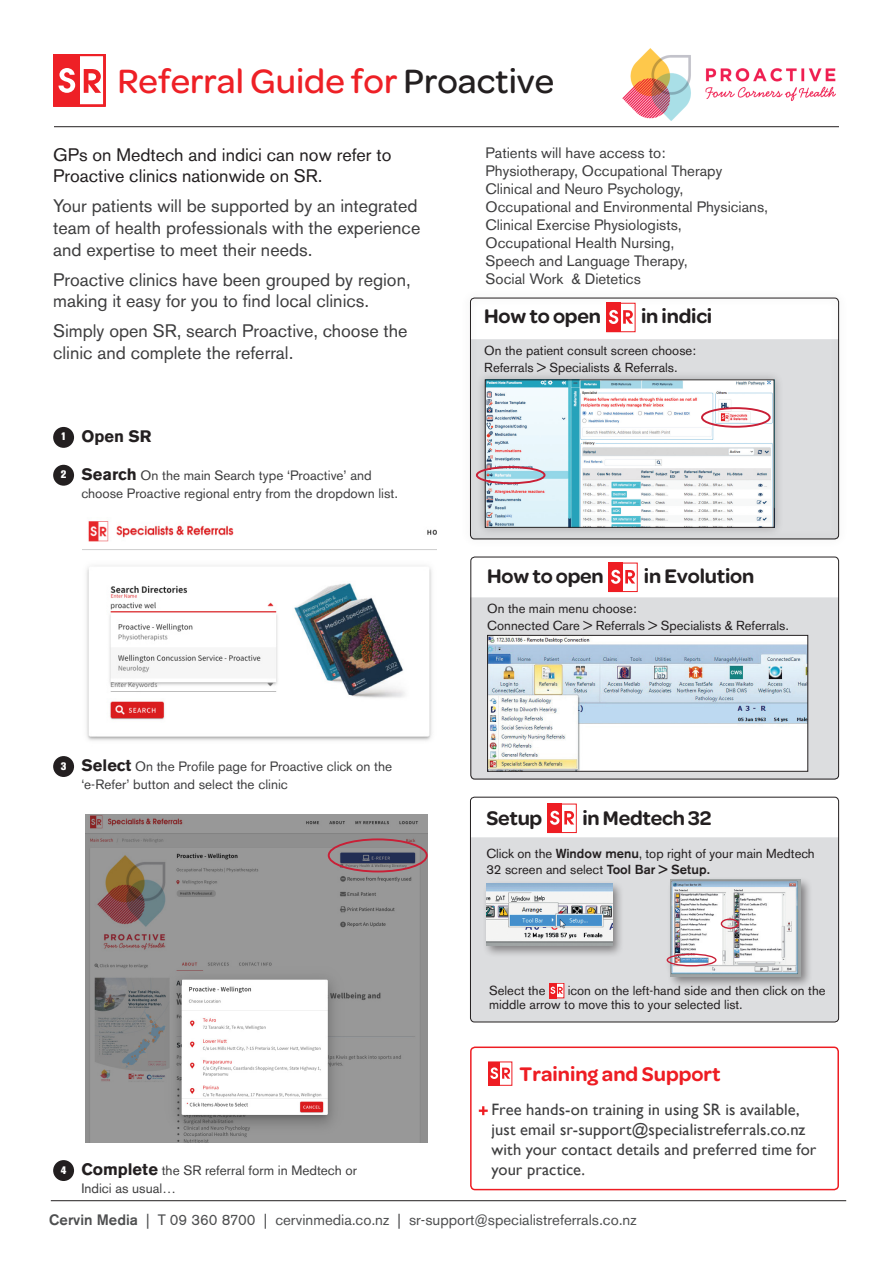
<style>
.page{position:relative;width:893px;height:1263px;background:#fff}
.page>*{position:absolute;margin:0;border:0;box-sizing:border-box;transform-origin:0 0}
.t1{font:500 36px "Omnes";color:#ee2026}
.guide_subhead{font:600 21px "Omnes";letter-spacing:-.01em;color:#231f20}
.guide_subhead-2{font:600 21px "Omnes";color:#ee1d23}
.t2{font:18px/21.6px "Akzidenz Grotesk BQ";color:#3e3e3f}
.t3{font:18px/21.6px "Akzidenz Grotesk BQ";color:#231f20}
.t4{font:16.5px/19.8px "Gill Sans";letter-spacing:.005em;color:#3e3e3f}
.t5{font:700 16.5px "Akzidenz Grotesk BQ";color:#231f20}
.t6{font:15px "Akzidenz Grotesk BQ";color:#3e3e3f}
.t7{font:15px "Akzidenz Grotesk BQ";color:#4e4f50}
.t8{font:13.5px/18px "Akzidenz Grotesk BQ";color:#3e3e3f}
.guide_bullet{font:13.05px/15.9px "Akzidenz Grotesk BQ";color:#231f20}
.t9{font:800 10.8px "Akzidenz Grotesk BQ";color:#fff}
.s1{color:#231f20}
.s2{font-weight:700;font-size:16.5px;color:#231f20}
.s3{font-weight:500}
</style>
<div class="page">
<hr style="left:51px;top:1200px;width:795px;height:1px;background:#231f20">
<div style="left:53px;top:465px;width:21px;height:21px;background:#231f20;border-radius:50%"></div>
<div style="left:53px;top:756px;width:21px;height:21px;background:#231f20;border-radius:50%"></div>
<div style="left:53px;top:1160px;width:21px;height:21px;background:#231f20;border-radius:50%"></div>
<hr style="left:54px;top:126px;width:785px;height:1px;background:#231f20">
<img style="left:86px;top:815px;width:342px;height:327px">
<div style="left:53px;top:427px;width:21px;height:21px;background:#231f20;border-radius:50%"></div>
<div style="left:470px;top:597px;width:369px;height:183px;background:#dcdddf"></div>
<div style="left:470px;top:557px;width:369px;height:222px;border:1px solid #231f20;border-radius:4px"></div>
<img style="left:489px;top:637px;width:317px;height:133px">
<div style="left:487px;top:635px;width:321px;height:137px;border:1px solid #231f20"></div>
<div style="left:608px;top:563px;width:15px;height:29px;background:#ee1d23"></div>
<svg style="left:611px;top:570px;width:24px;height:14px"></svg>
<div style="left:608px;top:563px;width:30px;height:29px;border:1px solid #ee1d23"></div>
<div style="left:461px;top:289px;width:387px;height:259px;background:#231f20;opacity:.3"></div>
<div style="left:470px;top:298px;width:369px;height:241px;border:1px solid #231f20;border-radius:4px"></div>
<div style="left:621px;top:303px;width:14px;height:29px;background:#fff"></div>
<div style="left:606px;top:303px;width:15px;height:29px;background:#ee1d23"></div>
<svg style="left:609px;top:310px;width:24px;height:14px"></svg>
<div style="left:606px;top:303px;width:30px;height:29px;border:1px solid #ee1d23"></div>
<div style="left:476px;top:370px;width:308px;height:167px;background:#231f20;opacity:.3"></div>
<img style="left:487px;top:381px;width:285px;height:145px">
<div style="left:485px;top:379px;width:289px;height:149px;border:1px solid #231f20"></div>
<div style="left:476px;top:466px;width:69px;height:18px;border:2px solid #c91f36;border-radius:50%"></div>
<div style="left:701px;top:407px;width:70px;height:21px;border:2px solid #c91f36;border-radius:50%"></div>
<div style="left:470px;top:837px;width:369px;height:185px;background:#dcdddf"></div>
<div style="left:470px;top:797px;width:369px;height:225px;border:1px solid #231f20;border-radius:4px"></div>
<div style="left:483px;top:880px;width:142px;height:77px;background:#231f20;opacity:.5"></div>
<img style="left:486px;top:883px;width:126px;height:62px">
<div style="left:663px;top:876px;width:149px;height:113px;background:#231f20;opacity:.5"></div>
<img style="left:670px;top:879px;width:130px;height:98px">
<div style="left:667px;top:953px;width:49px;height:13px;border:1px solid #c91f36;border-radius:50%"></div>
<div style="left:721px;top:918px;width:18px;height:11px;border:1px solid #c91f36;border-radius:50%"></div>
<div style="left:547px;top:804px;width:15px;height:29px;background:#ee1d23"></div>
<svg style="left:550px;top:811px;width:24px;height:14px"></svg>
<div style="left:547px;top:803px;width:30px;height:30px;border:1px solid #ee1d23"></div>
<svg style="left:557px;top:985px;width:5px;height:11px"></svg>
<div style="left:549px;top:983px;width:8px;height:15px;background:#ee1d23"></div>
<svg style="left:551px;top:987px;width:11px;height:7px"></svg>
<div style="left:549px;top:983px;width:15px;height:15px;border:1px solid #ee1d23"></div>
<div style="left:470px;top:1046px;width:369px;height:144px;border:2px solid #ee1d23;border-radius:4px"></div>
<svg style="left:479px;top:1106px;width:9px;height:9px"></svg>
<img style="left:83px;top:521px;width:353px;height:220px">
<div style="left:328px;top:838px;width:100px;height:34px;border:2px solid #c91f36;border-radius:50%"></div>
<div style="left:53px;top:54px;width:53px;height:53px;background:#ee252a"></div>
<div style="left:53px;top:54px;width:52px;height:52px;background:#fff;border:2px solid #ee2026"></div>
<div style="left:54px;top:54px;width:25px;height:52px;background:#ee2026"></div>
<svg style="left:57px;top:66px;width:47px;height:62px"></svg>
<img style="left:608px;top:48px;width:231px;height:80px">
<div style="left:488px;top:1062px;width:12px;height:23px;background:#ee1d23"></div>
<svg style="left:490px;top:1067px;width:20px;height:12px"></svg>
<div style="left:488px;top:1061px;width:24px;height:25px;border:1px solid #ee1d23"></div>
<p class="t1" style="left:117px;top:61px;width:438px">Referral Guide for <span class="s1">Proactive</span></p>
<p class="t3" style="left:53px;top:144px;width:340px">GPs on Medtech and indici can now refer to<br>Proactive clinics nationwide on SR.</p>
<p class="t2" style="left:53px;top:195px;width:369px">Your patients will be supported by an integrated team of health professionals with the experience and expertise to meet their needs.</p>
<p class="t2" style="left:53px;top:269px;width:359px">Proactive clinics have been grouped by region, making it easy for you to find local clinics.</p>
<p class="t2" style="left:53px;top:320px;width:356px">Simply open SR, search Proactive, choose the clinic and complete the referral.</p>
<p class="t9" style="left:61px;top:430px;width:7px">1</p>
<p class="t5" style="left:81px;top:427px;width:72px">Open SR</p>
<p class="t9" style="left:61px;top:468px;width:7px">2</p>
<p class="t8" style="left:81px;top:466px;width:318px"><span class="s2">Search</span> On the main Search type ‘Proactive’ and choose Proactive regional entry from the dropdown list.</p>
<p class="t9" style="left:61px;top:759px;width:7px">3</p>
<p class="t8" style="left:81px;top:758px;width:312px"><span class="s2">Select</span> On the Profile page for Proactive click on the ‘e-Refer’ button and select the clinic</p>
<p class="t9" style="left:61px;top:1163px;width:7px">4</p>
<p class="t8" style="left:81px;top:1162px;width:277px"><span class="s2">Complete</span> the SR referral form in Medtech or<br>Indici as usual…</p>
<p class="t6" style="left:486px;top:144px;width:181px">Patients will have access to:</p>
<p class="t6" style="left:486px;top:162px;width:238px">Physiotherapy, Occupational Therapy</p>
<p class="t6" style="left:486px;top:180px;width:199px">Clinical and Neuro Psychology,</p>
<p class="t6" style="left:486px;top:198px;width:284px">Occupational and Environmental Physicians,</p>
<p class="t6" style="left:486px;top:216px;width:198px">Clinical Exercise Physiologists,</p>
<p class="t6" style="left:486px;top:234px;width:190px">Occupational Health Nursing,</p>
<p class="t6" style="left:486px;top:252px;width:203px">Speech and Language Therapy,</p>
<p class="t6" style="left:486px;top:270px;width:157px">Social Work &amp; Dietetics</p>
<p class="guide_subhead" style="left:484px;top:304px;width:118px">How to open</p>
<p class="guide_subhead" style="left:641px;top:304px;width:73px">in indici</p>
<p class="guide_bullet" style="left:484px;top:343px;width:213px">On the patient consult screen choose:</p>
<p class="guide_bullet" style="left:484px;top:359px;width:195px">Referrals &gt; Specialists &amp; Referrals.</p>
<p class="guide_subhead" style="left:487px;top:564px;width:118px">How to open</p>
<p class="guide_subhead" style="left:644px;top:564px;width:112px">in Evolution</p>
<p class="guide_bullet" style="left:487px;top:601px;width:151px">On the main menu choose:</p>
<p class="guide_bullet" style="left:487px;top:617px;width:303px">Connected Care &gt; Referrals &gt; Specialists &amp; Referrals.</p>
<p class="guide_subhead" style="left:486px;top:806px;width:58px">Setup</p>
<p class="guide_subhead" style="left:582px;top:806px;width:130px">in Medtech 32</p>
<p class="guide_bullet" style="left:486px;top:845px;width:330px">Click on the <span class="s3">Window menu</span>, top right of your main Medtech<br>32 screen and select <span class="s3">Tool Bar &gt; Setup.</span></p>
<p class="guide_bullet" style="left:489px;top:982px;width:58px">Select the</p>
<p class="guide_bullet" style="left:489px;top:983px;width:338px;line-height:14.4px;text-indent:79px">icon on the left-hand side and then click on the middle arrow to move this to your selected list.</p>
<p class="guide_subhead-2" style="left:520px;top:1062px;width:203px">Training and Support</p>
<p class="t4" style="left:492px;top:1099px;width:326px">Free hands-on training in using SR is available, just email sr-support@specialistreferrals.co.nz with your contact details and preferred time for your practice.</p>
<p class="t7" style="left:49px;top:1211px;width:589px"><span class="s3">Cervin Media</span> | T 09 360 8700 | cervinmedia.co.nz | sr-support@specialistreferrals.co.nz</p>
</div>
